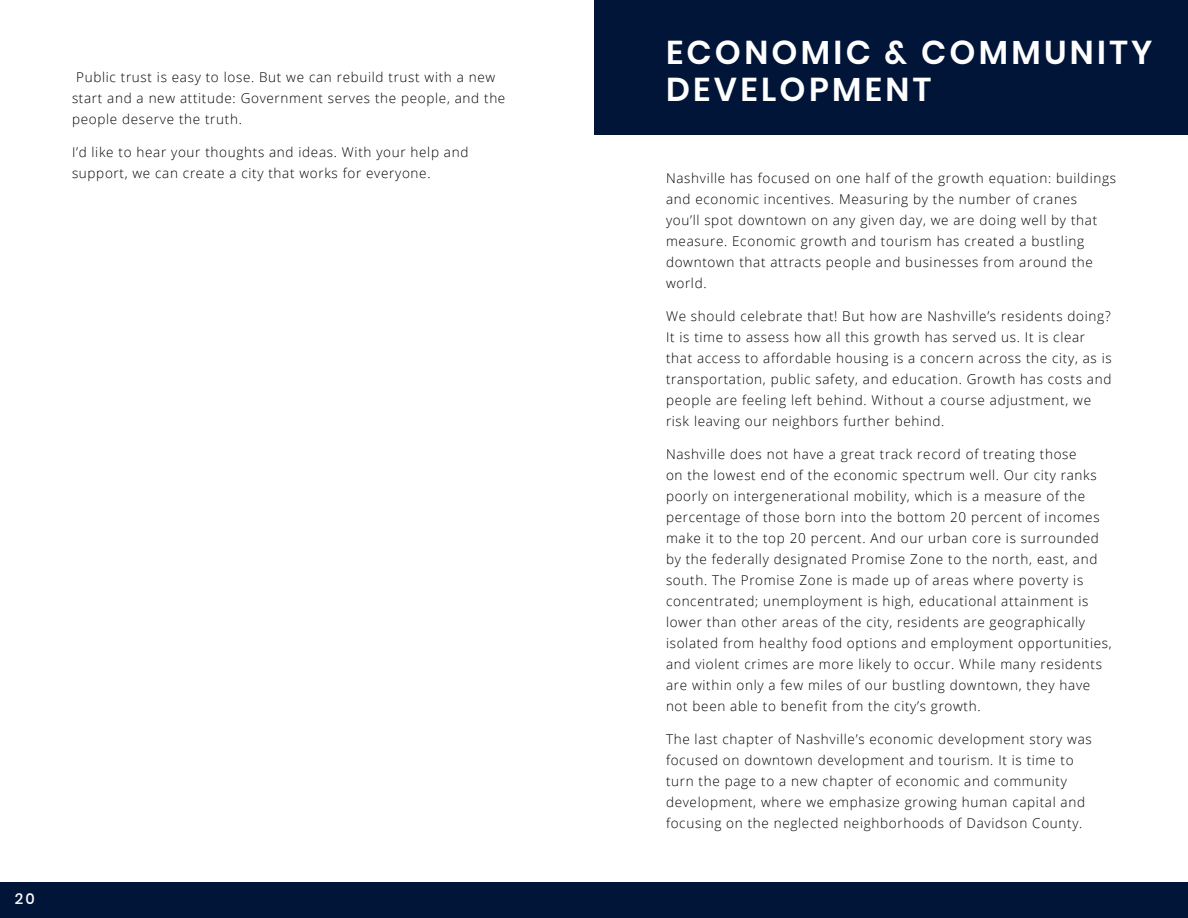
<style>
.page{position:relative;width:1188px;height:918px;background:#fff}
.page>*{position:absolute;margin:0;border:0;box-sizing:border-box;transform-origin:0 0}
.t1{font:600 33px/37.5px "Poppins";letter-spacing:.1em;color:#fff}
.t2{font:500 15px "Poppins";color:#fff}
.t3{font:300 13.5px/21px "Open Sans";letter-spacing:.05em;color:#000}
</style>
<div class="page">
<div style="left:594px;top:0;width:594px;height:135px;background:#011538"></div>
<div style="left:0;top:882px;width:1188px;height:36px;background:#011538"></div>
<p class="t3" style="left:72px;top:67px;width:435px;text-indent:4px">Public trust is easy to lose. But we can rebuild trust with a new start and a new attitude: Government serves the people, and the people deserve the truth.</p>
<p class="t3" style="left:72px;top:142px;width:398px">I’d like to hear your thoughts and ideas. With your help and support, we can create a city that works for everyone.</p>
<p class="t2" style="left:15px;top:890px;width:22px">20</p>
<h1 class="t1" style="left:666px;top:34px;width:488px">ECONOMIC &amp; COMMUNITY<br>DEVELOPMENT</h1>
<p class="t3" style="left:666px;top:167px;width:452px">Nashville has focused on one half of the growth equation: buildings and economic incentives. Measuring by the number of cranes<br>you’ll spot downtown on any given day, we are doing well by that measure. Economic growth and tourism has created a bustling downtown that attracts people and businesses from around the world.</p>
<p class="t3" style="left:666px;top:305px;width:447px">We should celebrate that! But how are Nashville’s residents doing?<br>It is time to assess how all this growth has served us. It is clear that access to affordable housing is a concern across the city, as is transportation, public safety, and education. Growth has costs and people are feeling left behind. Without a course adjustment, we risk leaving our neighbors further behind.</p>
<p class="t3" style="left:666px;top:443px;width:447px">Nashville does not have a great track record of treating those<br>on the lowest end of the economic spectrum well. Our city ranks poorly on intergenerational mobility, which is a measure of the percentage of those born into the bottom 20 percent of incomes make it to the top 20 percent. And our urban core is surrounded by the federally designated Promise Zone to the north, east, and south. The Promise Zone is made up of areas where poverty is concentrated; unemployment is high, educational attainment is lower than other areas of the city, residents are geographically isolated from healthy food options and employment opportunities, and violent crimes are more likely to occur. While many residents are within only a few miles of our bustling downtown, they have not been able to benefit from the city’s growth.</p>
<p class="t3" style="left:666px;top:728px;width:427px">The last chapter of Nashville’s economic development story was focused on downtown development and tourism. It is time to turn the page to a new chapter of economic and community development, where we emphasize growing human capital and focusing on the neglected neighborhoods of Davidson County.</p>
</div>
